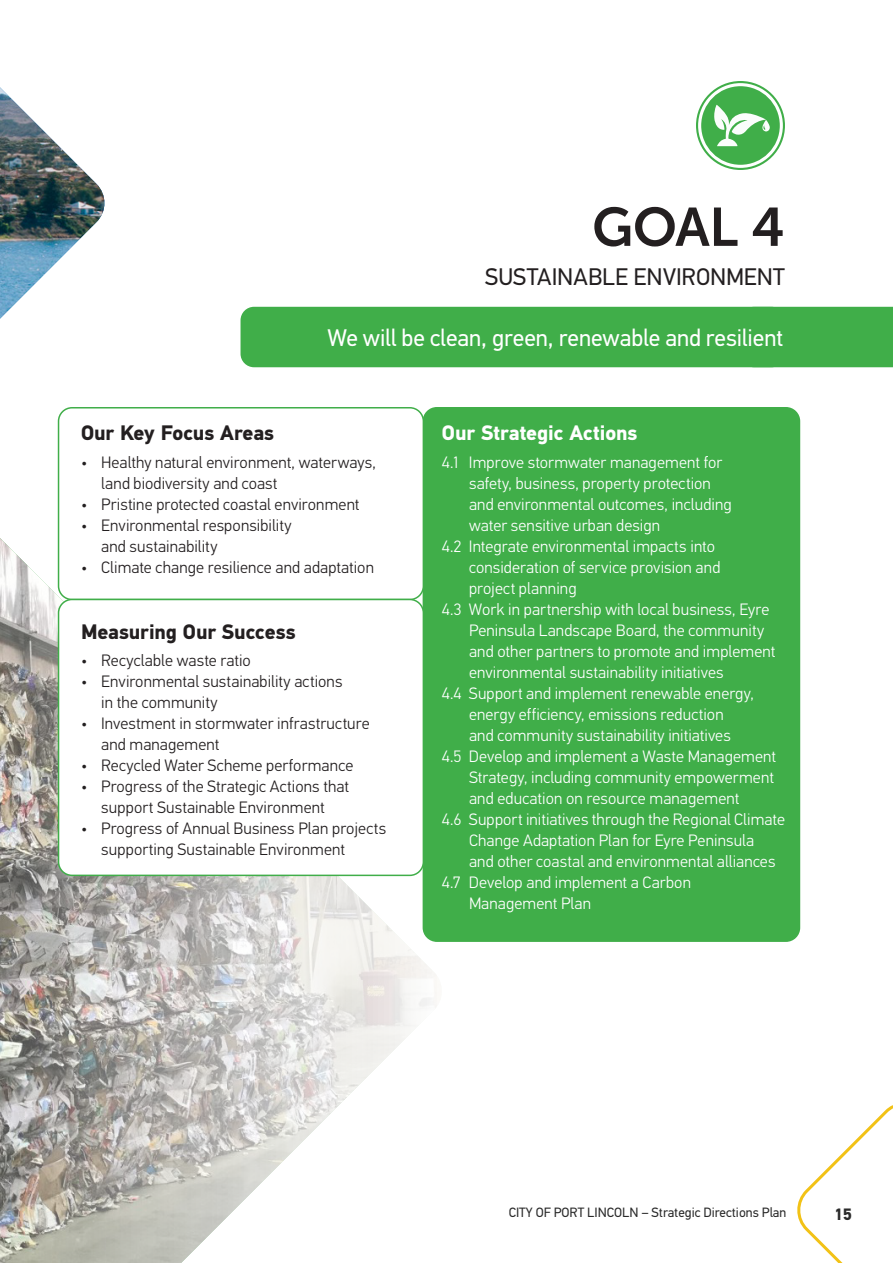
<style>
.page{position:relative;width:893px;height:1263px;background:#fff}
.page>*{position:absolute;margin:0;border:0;box-sizing:border-box;transform-origin:0 0}
.t1{font:54px "Museo Sans W01 700";color:#231f20}
.quote{font:24px "PFDIN Text Pro";letter-spacing:-.005em;color:#fff}
.t2{font:24px "PFDIN Text Pro";color:#231f20}
.body{font:700 21px "PFDIN Text Pro";letter-spacing:-.005em;color:#231f20}
.body-2{font:700 21px "PFDIN Text Pro";letter-spacing:-.005em;color:#fff}
.body-3{font:300 16.5px/21px "PFDIN Text Pro";letter-spacing:.005em;color:#fff}
.t3{font:300 16.5px/21px "PFDIN Text Pro";letter-spacing:.005em;color:#231f20}
.t4{font:700 16.5px "PFDIN Text Pro";color:#2a2a2a}
.t5{font:13.5px "PFDIN Text Pro";color:#2a2a2a}
</style>
<div class="page">
<div style="left:423px;top:408px;width:376px;height:533px;background:#40ae49;border-radius:14px"></div>
<img style="left:0;top:593px;width:445px;height:670px">
<svg style="left:0;top:407px;width:107px;height:481px"></svg>
<img style="left:0;top:87px;width:105px;height:232px">
<div style="left:59px;top:408px;width:364px;height:191px;background:#fff;border-radius:14px"></div>
<div style="left:58px;top:407px;width:366px;height:193px;border:2px solid #40ae49;border-radius:14px"></div>
<div style="left:59px;top:599px;width:364px;height:276px;background:#fff;border-radius:14px"></div>
<div style="left:58px;top:599px;width:366px;height:277px;border:2px solid #40ae49;border-radius:14px"></div>
<div style="left:775px;top:307px;width:118px;height:60px;background:#40ae49"></div>
<div style="left:241px;top:307px;width:544px;height:60px;background:#40ae49;border-radius:14px"></div>
<div style="left:701px;top:86px;width:79px;height:79px;background:#40ae49;border-radius:50%"></div>
<svg style="left:714px;top:105px;width:56px;height:41px"></svg>
<div style="left:696px;top:81px;width:89px;height:89px;border:2px solid #40ae49;border-radius:50%"></div>
<svg style="left:797px;top:1105px;width:96px;height:158px"></svg>
<p class="t1" style="left:592px;top:197px;width:194px">GOAL 4</p>
<p class="t2" style="left:485px;top:262px;width:301px">SUSTAINABLE ENVIRONMENT</p>
<p class="quote" style="left:327px;top:324px;width:458px">We will be clean, green, renewable and resilient</p>
<p class="body" style="left:81px;top:420px;width:195px">Our Key Focus Areas</p>
<p class="t3" style="left:101px;top:452px;width:276px;text-indent:-20px">• Healthy natural environment, waterways, land biodiversity and coast</p>
<p class="t3" style="left:81px;top:494px;width:280px">• Pristine protected coastal environment</p>
<p class="t3" style="left:101px;top:515px;width:192px;text-indent:-20px">• Environmental responsibility and sustainability</p>
<p class="t3" style="left:81px;top:557px;width:295px">• Climate change resilience and adaptation</p>
<p class="body" style="left:81px;top:618px;width:216px">Measuring Our Success</p>
<p class="t3" style="left:81px;top:650px;width:171px">• Recyclable waste ratio</p>
<p class="t3" style="left:101px;top:671px;width:243px;text-indent:-20px">• Environmental sustainability actions in the community</p>
<p class="t3" style="left:101px;top:713px;width:270px;text-indent:-20px">• Investment in stormwater infrastructure and management</p>
<p class="t3" style="left:81px;top:755px;width:274px">• Recycled Water Scheme performance</p>
<p class="t3" style="left:81px;top:776px;width:270px;text-align:center">• Progress of the Strategic Actions that support Sustainable Environment</p>
<p class="t3" style="left:101px;top:818px;width:287px;text-indent:-20px">• Progress of Annual Business Plan projects supporting Sustainable Environment</p>
<p class="body-2" style="left:442px;top:420px;width:197px">Our Strategic Actions</p>
<p class="body-3" style="left:469px;top:452px;width:264px;text-indent:-27px">4.1 Improve stormwater management for safety, business, property protection and environmental outcomes, including water sensitive urban design</p>
<p class="body-3" style="left:469px;top:536px;width:253px;text-indent:-27px">4.2 Integrate environmental impacts into consideration of service provision and project planning</p>
<p class="body-3" style="left:469px;top:599px;width:308px;text-indent:-27px">4.3 Work in partnership with local business, Eyre Peninsula Landscape Board, the community and other partners to promote and implement environmental sustainability initiatives</p>
<p class="body-3" style="left:442px;top:683px;width:313px;text-align:center">4.4 Support and implement renewable energy, energy efficiency, emissions reduction<br>and community sustainability initiatives</p>
<p class="body-3" style="left:469px;top:746px;width:309px;text-indent:-27px">4.5 Develop and implement a Waste Management<br>Strategy, including community empowerment and education on resource management</p>
<p class="body-3" style="left:469px;top:809px;width:317px;text-indent:-27px">4.6 Support initiatives through the Regional Climate<br>Change Adaptation Plan for Eyre Peninsula<br>and other coastal and environmental alliances</p>
<p class="body-3" style="left:469px;top:872px;width:224px;text-indent:-27px">4.7 Develop and implement a Carbon<br>Management Plan</p>
<p class="t5" style="left:509px;top:1205px;width:279px">CITY OF PORT LINCOLN – Strategic Directions Plan</p>
<p class="t4" style="left:834px;top:1204px;width:20px">15</p>
</div>
